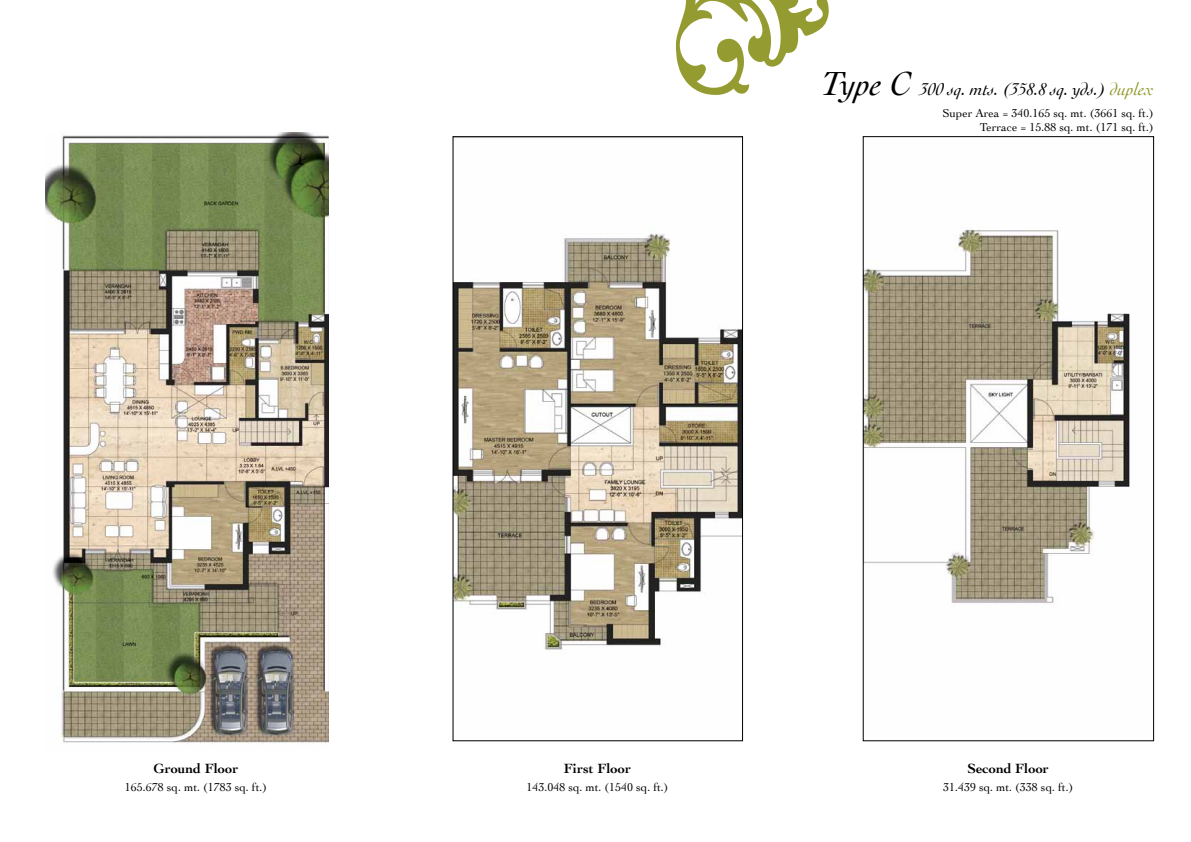
<style>
.page{position:relative;width:1191px;height:842px;background:#fff}
.page>*{position:absolute;margin:0;border:0;box-sizing:border-box;transform-origin:0 0}
.t1{font:italic 18px "Cochin";color:#000}
.t2{font:700 14px "Cochin";color:#000}
.t3{font:12px/14.4px "Cochin";color:#000;text-align:right}
.s1{font-size:35px}
.s2{color:#949c31}
</style>
<div class="page">
<img style="left:45px;top:133px;width:284px;height:611px">
<img style="left:865px;top:228px;width:265px;height:375px">
<img style="left:455px;top:228px;width:285px;height:422px">
<div style="left:453px;top:137px;width:289px;height:604px;border:1px solid #000"></div>
<svg style="left:676px;top:0;width:153px;height:95px"></svg>
<p class="t2" style="left:154px;top:760px;width:86px">Ground Floor</p>
<p class="t3" style="left:125px;top:780px;width:144px">165.678 sq. mt. (1783 sq. ft.)</p>
<h1 class="t1" style="left:821px;top:79px;width:334px"><span class="s1">Type C</span> 300 sq. mts. (358.8 sq. yds.) <span class="s2">duplex</span></h1>
<p class="t3" style="left:942px;top:106px;width:213px">Super Area = 340.165 sq. mt. (3661 sq. ft.)<br>Terrace = 15.88 sq. mt. (171 sq. ft.)</p>
<p class="t2" style="left:564px;top:760px;width:69px">First Floor</p>
<p class="t3" style="left:526px;top:780px;width:144px">143.048 sq. mt. (1540 sq. ft.)</p>
<p class="t2" style="left:967px;top:760px;width:83px">Second Floor</p>
<p class="t3" style="left:943px;top:780px;width:132px">31.439 sq. mt. (338 sq. ft.)</p>
</div>
